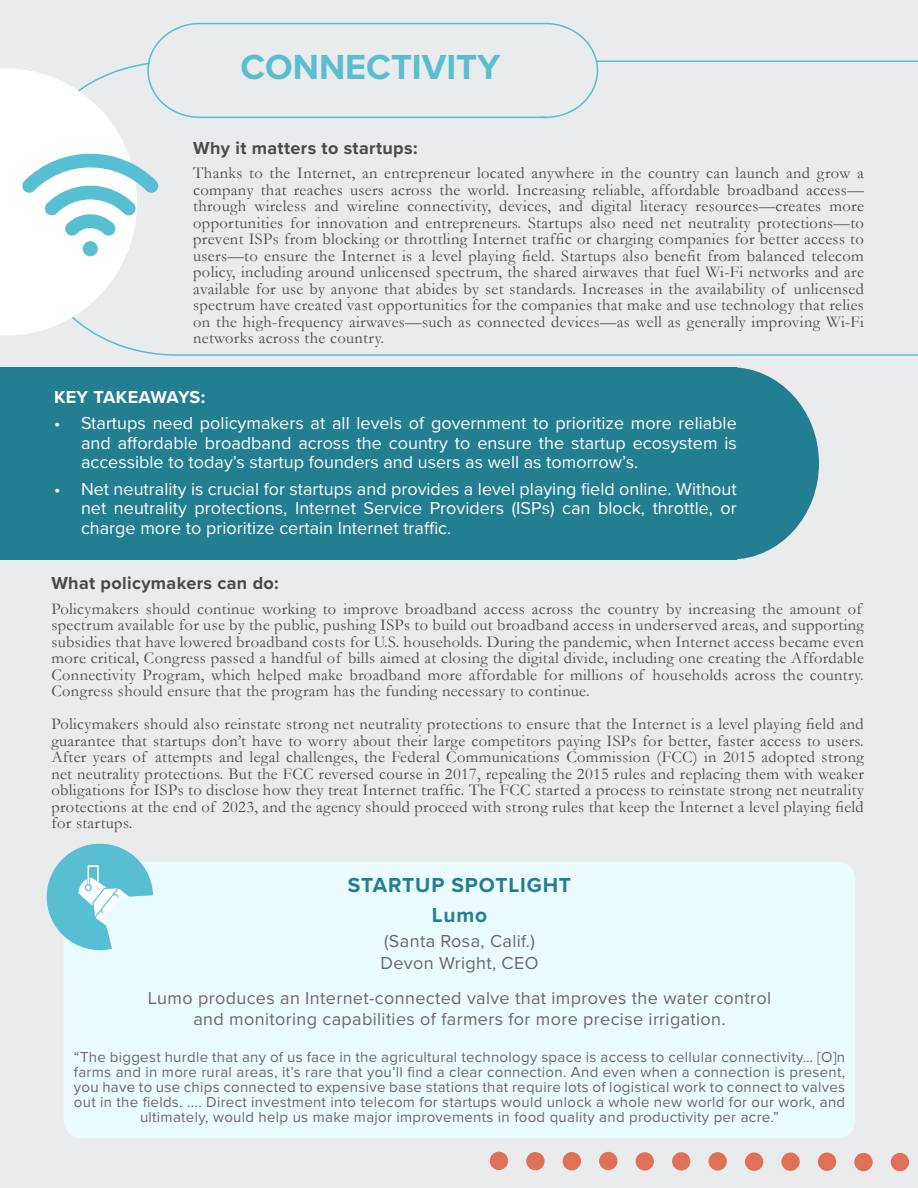
<style>
.page{position:relative;width:918px;height:1188px;background:#e9ebec}
.page>*{position:absolute;margin:0;border:0;box-sizing:border-box;transform-origin:0 0}
.t1{font:700 36px "Proxima Nova";color:#59bed0}
.t2{font:700 21px "Proxima Nova";letter-spacing:.04em;color:#237e92}
.t3{font:700 21px "Proxima Nova";color:#238095}
.t4{font:18px/19.5px "Proxima Nova";color:#fff;text-align:justify}
.t5{font:18px/21.6px "Proxima Nova";letter-spacing:.02em;color:#6e6767;text-align:center}
.t6{font:700 18px "Proxima Nova";letter-spacing:.02em;color:#4d484a}
.t7{font:700 18px "Proxima Nova";letter-spacing:.01em;color:#fff}
.t8{font:16.5px/16.5px "Garamond";letter-spacing:.02em;color:#4d484a;text-align:justify}
.t9{font:15px/15px "Proxima Nova";letter-spacing:.02em;color:#6e6767;text-align:center}
</style>
<div class="page">
<hr style="left:178px;top:354px;width:740px;height:2px;background:#59bed0">
<hr style="left:597px;top:60px;width:321px;height:2px;background:#59bed0">
<svg style="left:98px;top:336px;width:82px;height:20px"></svg>
<hr style="left:200px;top:117px;width:346px;height:1px;background:#59bed0">
<hr style="left:200px;top:23px;width:346px;height:1px;background:#59bed0">
<svg style="left:539px;top:22px;width:60px;height:97px"></svg>
<div style="left:0;top:367px;width:737px;height:193px;background:#237e92"></div>
<div style="left:642px;top:367px;width:177px;height:193px;background:#237e92;border-radius:50%"></div>
<div style="left:490px;top:1152px;width:18px;height:18px;background:#de7156;border-radius:50%"></div>
<div style="left:526px;top:1152px;width:19px;height:18px;background:#de7156;border-radius:50%"></div>
<div style="left:563px;top:1152px;width:18px;height:18px;background:#de7156;border-radius:50%"></div>
<div style="left:599px;top:1152px;width:18px;height:18px;background:#de7156;border-radius:50%"></div>
<div style="left:636px;top:1152px;width:18px;height:19px;background:#de7156;border-radius:50%"></div>
<div style="left:672px;top:1152px;width:18px;height:19px;background:#de7156;border-radius:50%"></div>
<div style="left:708px;top:1152px;width:19px;height:19px;background:#de7156;border-radius:50%"></div>
<div style="left:745px;top:1153px;width:18px;height:18px;background:#de7156;border-radius:50%"></div>
<div style="left:781px;top:1153px;width:19px;height:18px;background:#de7156;border-radius:50%"></div>
<div style="left:818px;top:1153px;width:18px;height:18px;background:#de7156;border-radius:50%"></div>
<div style="left:854px;top:1153px;width:19px;height:18px;background:#de7156;border-radius:50%"></div>
<div style="left:891px;top:1153px;width:18px;height:18px;background:#de7156;border-radius:50%"></div>
<svg style="left:0;top:22px;width:201px;height:314px"></svg>
<div style="left:64px;top:862px;width:791px;height:276px;background:#ebfcff;border-radius:18px"></div>
<svg style="left:47px;top:844px;width:106px;height:106px"></svg>
<p class="t1" style="left:241px;top:40px;width:261px">CONNECTIVITY</p>
<p class="t6" style="left:193px;top:134px;width:226px">Why it matters to startups:</p>
<p class="t8" style="left:193px;top:165px;width:672px">Thanks to the Internet, an entrepreneur located anywhere in the country can launch and grow a company that reaches users across the world. Increasing reliable, affordable broadband access— through wireless and wireline connectivity, devices, and digital literacy resources—creates more opportunities for innovation and entrepreneurs. Startups also need net neutrality protections—to prevent ISPs from blocking or throttling Internet traffic or charging companies for better access to users—to ensure the Internet is a level playing field. Startups also benefit from balanced telecom policy, including around unlicensed spectrum, the shared airwaves that fuel Wi-Fi networks and are available for use by anyone that abides by set standards. Increases in the availability of unlicensed spectrum have created vast opportunities for the companies that make and use technology that relies on the high-frequency airwaves—such as connected devices—as well as generally improving Wi-Fi networks across the country.</p>
<p class="t7" style="left:54px;top:384px;width:153px">KEY TAKEAWAYS:</p>
<p class="t4" style="left:81px;top:413px;width:657px;text-indent:-27px">• Startups need policymakers at all levels of government to prioritize more reliable and affordable broadband across the country to ensure the startup ecosystem is accessible to today’s startup founders and users as well as tomorrow’s.</p>
<p class="t4" style="left:81px;top:478px;width:657px;text-indent:-27px">• Net neutrality is crucial for startups and provides a level playing field online. Without net neutrality protections, Internet Service Providers (ISPs) can block, throttle, or charge more to prioritize certain Internet traffic.</p>
<p class="t6" style="left:51px;top:569px;width:229px">What policymakers can do:</p>
<p class="t8" style="left:51px;top:600px;width:814px;text-align:left">Policymakers should continue working to improve broadband access across the country by increasing the amount of spectrum available for use by the public, pushing ISPs to build out broadband access in underserved areas, and supporting subsidies that have lowered broadband costs for U.S. households. During the pandemic, when Internet access became even more critical, Congress passed a handful of bills aimed at closing the digital divide, including one creating the Affordable Connectivity Program, which helped make broadband more affordable for millions of households across the country.<br>Congress should ensure that the program has the funding necessary to continue.</p>
<p class="t8" style="left:51px;top:715px;width:814px">Policymakers should also reinstate strong net neutrality protections to ensure that the Internet is a level playing field and guarantee that startups don’t have to worry about their large competitors paying ISPs for better, faster access to users.<br>After years of attempts and legal challenges, the Federal Communications Commission (FCC) in 2015 adopted strong net neutrality protections. But the FCC reversed course in 2017, repealing the 2015 rules and replacing them with weaker obligations for ISPs to disclose how they treat Internet traffic. The FCC started a process to reinstate strong net neutrality protections at the end of 2023, and the agency should proceed with strong rules that keep the Internet a level playing field for startups.</p>
<p class="t2" style="left:348px;top:869px;width:225px">STARTUP SPOTLIGHT</p>
<p class="t3" style="left:432px;top:899px;width:57px">Lumo</p>
<p class="t5" style="left:384px;top:929px;width:152px">(Santa Rosa, Calif.)</p>
<p class="t5" style="left:380px;top:951px;width:160px">Devon Wright, CEO</p>
<p class="t5" style="left:148px;top:986px;width:625px">Lumo produces an Internet-connected valve that improves the water control and monitoring capabilities of farmers for more precise irrigation.</p>
<p class="t9" style="left:74px;top:1049px;width:773px">“The biggest hurdle that any of us face in the agricultural technology space is access to cellular connectivity… [O]n farms and in more rural areas, it’s rare that you’ll find a clear connection. And even when a connection is present, you have to use chips connected to expensive base stations that require lots of logistical work to connect to valves out in the fields. .... Direct investment into telecom for startups would unlock a whole new world for our work, and ultimately, would help us make major improvements in food quality and productivity per acre.”</p>
</div>
